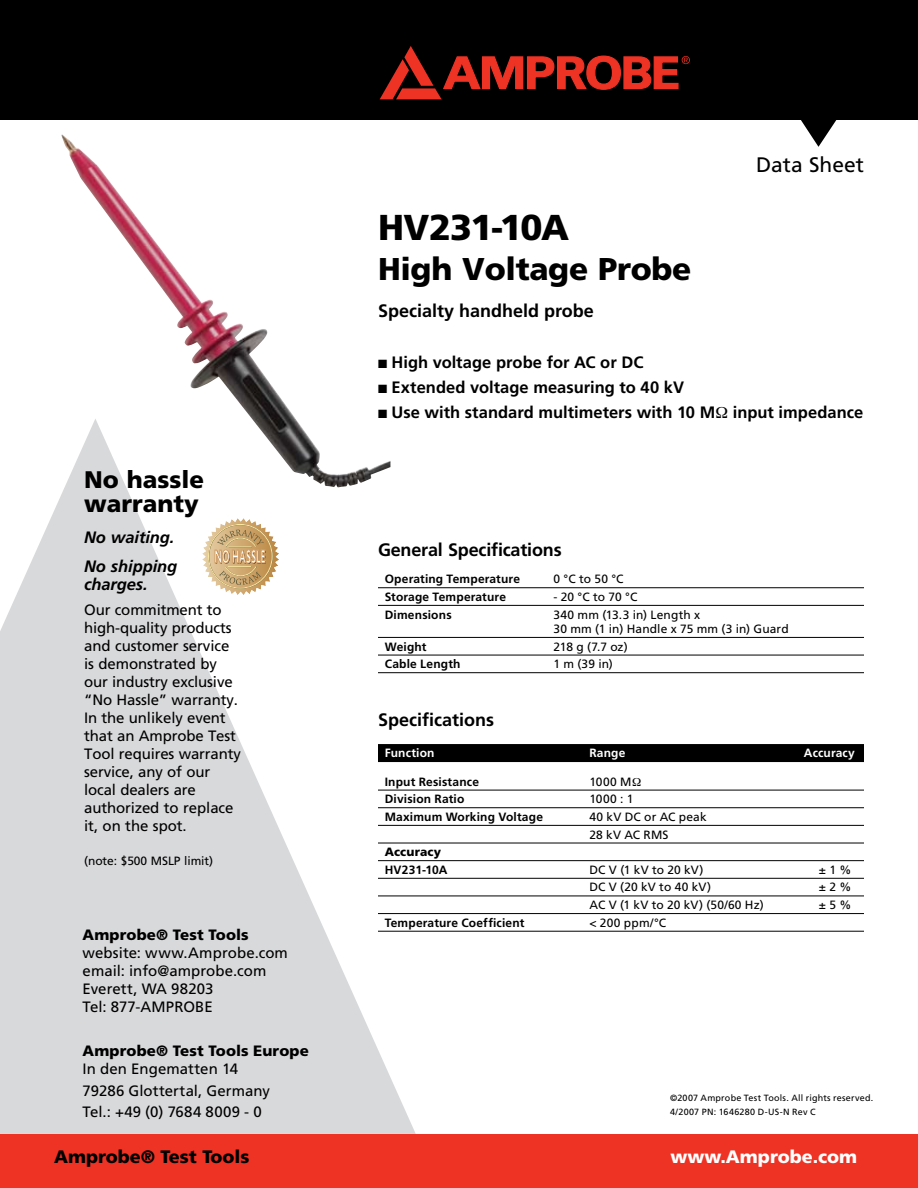
<style>
.page{position:relative;width:918px;height:1188px;background:#fff}
.page>*{position:absolute;margin:0;border:0;box-sizing:border-box;transform-origin:0 0}
.t1{font:900 36px "Frutiger";letter-spacing:-.03em;color:#000}
.t2{font:900 31.5px "Frutiger";letter-spacing:-.01em;color:#000}
.t3{font:900 24px/24px "Frutiger";color:#000}
.t4{font:21px "Frutiger";color:#000}
.t5{font:700 18px "Frutiger";color:#000}
.t6{font:900 18px "Frutiger";color:#000}
.t7{font:900 18px "Frutiger";color:#fff}
.t8{font:700 16.5px "Frutiger";color:#000}
.t9{font:italic 700 16.5px/28.5px "Frutiger";letter-spacing:-.005em;color:#000}
.t10{font:15px/18px "Frutiger";letter-spacing:-.01em;color:#000}
.t11{font:900 15px "Frutiger";letter-spacing:.005em;color:#000}
.t12{font:12px/14.4px "Frutiger";letter-spacing:.01em;color:#000}
.t13{font:700 12px "Frutiger";letter-spacing:.015em;color:#000}
.t14{font:700 12px "Frutiger";letter-spacing:.015em;color:#fff}
.t15{font:900 12px "Frutiger";letter-spacing:.015em;color:#000}
.t16{font:9px/14.1px "Frutiger";letter-spacing:.025em;color:#000}
</style>
<div class="page">
<svg style="left:0;top:461px;width:440px;height:673px;fill:#d8d9db"></svg>
<div style="left:0;top:0;width:918px;height:120px;background:#000"></div>
<div style="left:0;top:1134px;width:918px;height:54px;background:#ee3224"></div>
<svg style="left:380px;top:46px;width:310px;height:53px"></svg>
<svg style="left:801px;top:120px;width:36px;height:27px"></svg>
<svg style="left:202px;top:518px;width:77px;height:77px"></svg>
<img style="left:61px;top:136px;width:329px;height:351px">
<hr style="left:378px;top:587px;width:486px;height:1px;background:#000">
<hr style="left:378px;top:605px;width:486px;height:1px;background:#000">
<hr style="left:378px;top:637px;width:486px;height:1px;background:#000">
<hr style="left:378px;top:655px;width:486px;height:1px;background:#000">
<hr style="left:378px;top:672px;width:486px;height:1px;background:#000">
<div style="left:378px;top:744px;width:486px;height:18px;background:#000"></div>
<hr style="left:378px;top:790px;width:486px;height:1px;background:#000">
<hr style="left:378px;top:807px;width:486px;height:1px;background:#000">
<hr style="left:378px;top:825px;width:486px;height:1px;background:#000">
<hr style="left:378px;top:843px;width:486px;height:1px;background:#000">
<hr style="left:378px;top:860px;width:486px;height:1px;background:#000">
<hr style="left:378px;top:878px;width:486px;height:1px;background:#000">
<hr style="left:378px;top:896px;width:486px;height:1px;background:#000">
<hr style="left:378px;top:913px;width:486px;height:1px;background:#000">
<hr style="left:378px;top:931px;width:486px;height:1px;background:#000">
<h3 class="t4" style="left:756px;top:155px;width:109px">Data Sheet</h3>
<h3 class="t3" style="left:84px;top:470px;width:122px">No hassle warranty</h3>
<p class="t9" style="left:84px;top:525px;width:95px">No waiting.<br>No shipping</p>
<p class="t9" style="left:84px;top:571px;width:65px">charges.</p>
<p class="t10" style="left:84px;top:601px;width:158px">Our commitment to high-quality products and customer service is demonstrated by our industry exclusive “No Hassle” warranty.<br>In the unlikely event that an Amprobe Test<br>Tool requires warranty service, any of our local dealers are authorized to replace it, on the spot.</p>
<p class="t12" style="left:84px;top:854px;width:131px">(note: $500 MSLP limit)</p>
<p class="t11" style="left:83px;top:929px;width:167px">Amprobe® Test Tools</p>
<p class="t10" style="left:83px;top:944px;width:207px">website: www.Amprobe.com email: info@amprobe.com<br>Everett, WA 98203<br>Tel: 877-AMPROBE</p>
<p class="t11" style="left:83px;top:1045px;width:228px">Amprobe® Test Tools Europe</p>
<p class="t10" style="left:83px;top:1059px;width:189px;line-height:21.3px">In den Engematten 14<br>79286 Glottertal, Germany<br>Tel.: +49 (0) 7684 8009 - 0</p>
<h1 class="t1" style="left:378px;top:213px;width:193px">HV231-10A</h1>
<h2 class="t2" style="left:378px;top:256px;width:315px">High Voltage Probe</h2>
<p class="t5" style="left:378px;top:303px;width:217px">Specialty handheld probe</p>
<p class="t8" style="left:378px;top:355px;width:267px">■ High voltage probe for AC or DC</p>
<p class="t8" style="left:378px;top:380px;width:308px">■ Extended voltage measuring to 40 kV</p>
<p class="t8" style="left:378px;top:405px;width:487px">■ Use with standard multimeters with 10 M input impedance</p>
<p class="t5" style="left:378px;top:542px;width:185px">General Specifications</p>
<p class="t13" style="left:385px;top:574px;width:137px">Operating Temperature</p>
<p class="t12" style="left:554px;top:573px;width:72px">0 °C to 50 °C</p>
<p class="t13" style="left:385px;top:592px;width:123px">Storage Temperature</p>
<p class="t12" style="left:554px;top:590px;width:85px">- 20 °C to 70 °C</p>
<p class="t13" style="left:385px;top:609px;width:68px">Dimensions</p>
<p class="t12" style="left:554px;top:608px;width:237px">340 mm (13.3 in) Length x<br>30 mm (1 in) Handle x 75 mm (3 in) Guard</p>
<p class="t13" style="left:385px;top:641px;width:43px">Weight</p>
<p class="t12" style="left:554px;top:640px;width:76px">218 g (7.7 oz)</p>
<p class="t13" style="left:385px;top:659px;width:77px">Cable Length</p>
<p class="t12" style="left:554px;top:657px;width:61px">1 m (39 in)</p>
<p class="t5" style="left:378px;top:713px;width:118px">Specifications</p>
<p class="t14" style="left:385px;top:748px;width:51px">Function</p>
<p class="t14" style="left:589px;top:748px;width:38px">Range</p>
<p class="t14" style="left:804px;top:748px;width:52px">Accuracy</p>
<p class="t13" style="left:385px;top:776px;width:96px">Input Resistance</p>
<p class="t12" style="left:589px;top:775px;width:44px">1000 M</p>
<p class="t13" style="left:385px;top:794px;width:81px">Division Ratio</p>
<p class="t12" style="left:589px;top:793px;width:46px">1000 : 1</p>
<p class="t13" style="left:385px;top:812px;width:160px">Maximum Working Voltage</p>
<p class="t12" style="left:589px;top:809px;width:119px;line-height:17.7px">40 kV DC or AC peak<br>28 kV AC RMS</p>
<p class="t15" style="left:385px;top:847px;width:58px">Accuracy</p>
<p class="t13" style="left:385px;top:865px;width:64px">HV231-10A</p>
<p class="t12" style="left:589px;top:863px;width:116px">DC V (1 kV to 20 kV)</p>
<p class="t12" style="left:819px;top:863px;width:34px">± 1 %</p>
<p class="t12" style="left:589px;top:881px;width:123px">DC V (20 kV to 40 kV)</p>
<p class="t12" style="left:819px;top:881px;width:34px">± 2 %</p>
<p class="t12" style="left:589px;top:898px;width:176px">AC V (1 kV to 20 kV) (50/60 Hz)</p>
<p class="t12" style="left:819px;top:898px;width:34px">± 5 %</p>
<p class="t13" style="left:385px;top:918px;width:141px">Temperature Coefficient</p>
<p class="t12" style="left:589px;top:916px;width:78px">&lt; 200 ppm/°C</p>
<p class="t16" style="left:670px;top:1091px;width:205px">©2007 Amprobe Test Tools. All rights reserved.<br>4/2007 PN: 1646280 D-US-N Rev C</p>
<p class="t6" style="left:54px;top:1149px;width:197px">Amprobe® Test Tools</p>
<p class="t7" style="left:670px;top:1150px;width:188px">www.Amprobe.com</p>
</div>
